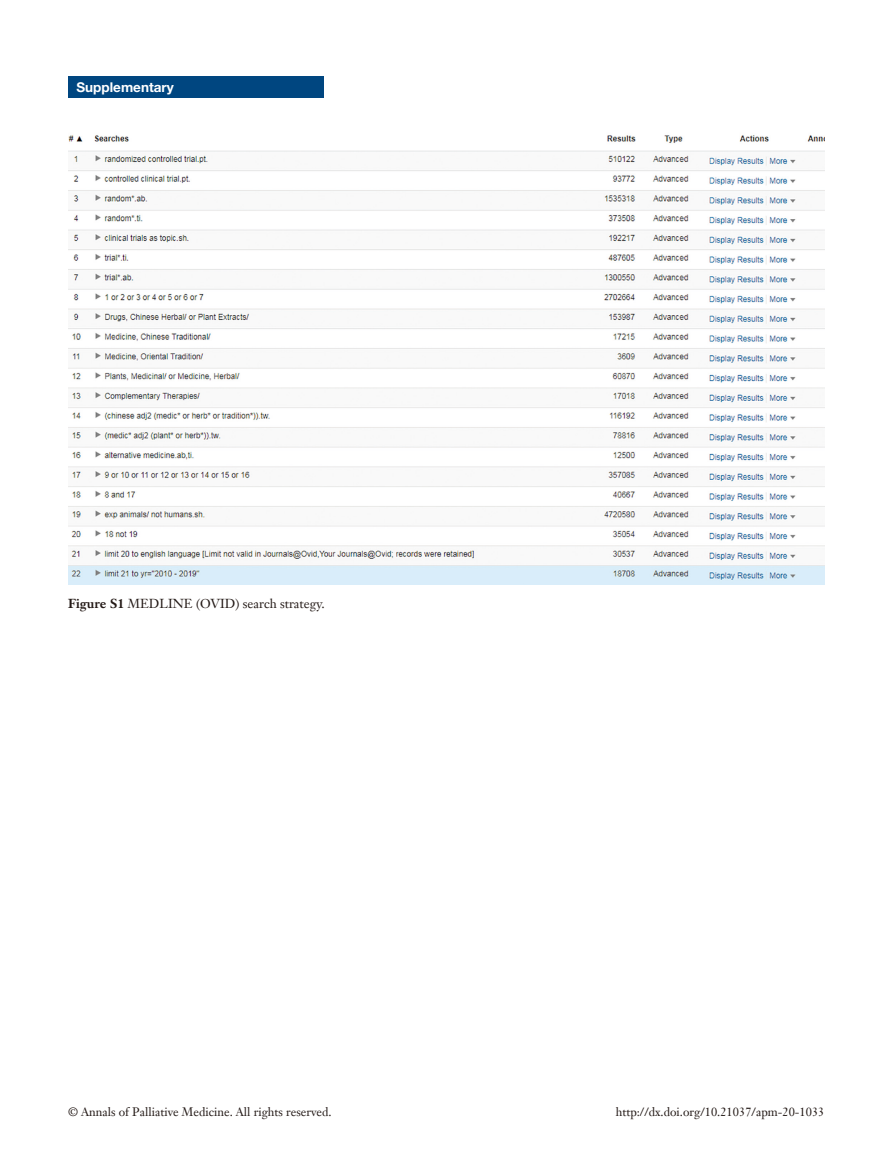
<style>
.page{position:relative;width:893px;height:1170px;background:#fff}
.page>*{position:absolute;margin:0;border:0;box-sizing:border-box;transform-origin:0 0}
.栏目{font:700 13.5px "Helvetica Neue LT Pro";color:#fff}
.t1{font:12.75px "Janson Text LT";color:#231916}
.t2{font:12px "Janson Text LT";color:#231916}
.s1{font-weight:700}
</style>
<div class="page">
<div style="left:68px;top:77px;width:255px;height:21px;background:#004680"></div>
<img style="left:68px;top:135px;width:757px;height:449px">
<p class="栏目" style="left:77px;top:79px;width:99px">Supplementary</p>
<p class="t1" style="left:68px;top:596px;width:258px"><span class="s1">Figure S1</span> MEDLINE (OVID) search strategy.</p>
<p class="t2" style="left:68px;top:1104px;width:265px">© Annals of Palliative Medicine. All rights reserved.</p>
<p class="t2" style="left:616px;top:1104px;width:210px">http://dx.doi.org/10.21037/apm-20-1033</p>
</div>
